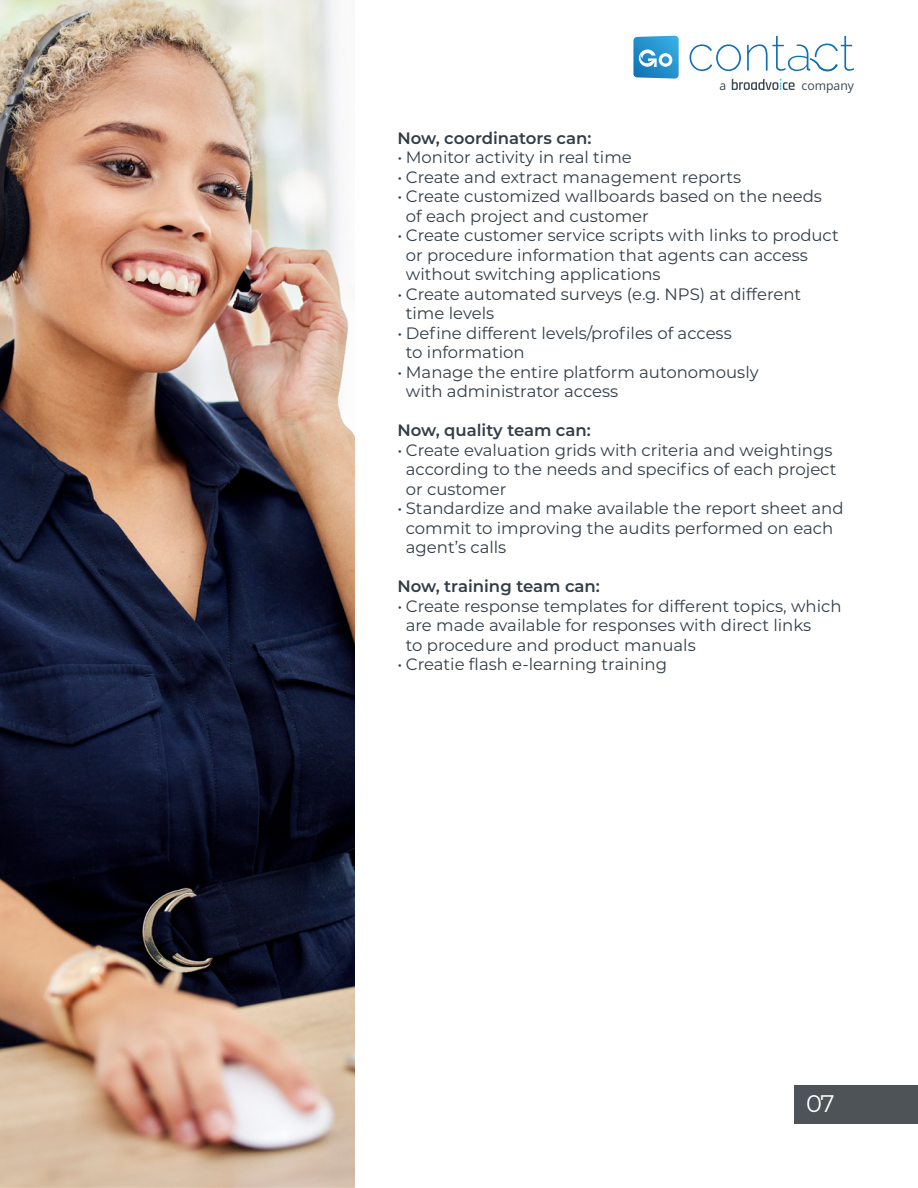
<style>
.page{position:relative;width:918px;height:1188px;background:#fff}
.page>*{position:absolute;margin:0;border:0;box-sizing:border-box;transform-origin:0 0}
.t1{font:24px "Montserrat";color:#fff}
.t2{font:16.5px/19.5px "Montserrat";color:#333d47}
.t3{font:600 16.5px "Montserrat";color:#333d47}
.t4{font:13.05px "Khula";color:#3b4752}
</style>
<div class="page">
<svg style="left:633px;top:36px;width:46px;height:43px;background:#4ca5d5"></svg>
<svg style="left:690px;top:36px;width:164px;height:35px"></svg>
<svg style="left:732px;top:79px;width:63px;height:11px"></svg>
<img style="left:0;top:0;width:355px;height:1188px">
<div style="left:795px;top:1086px;width:123px;height:38px;background:#4e5357"></div>
<p class="t4" style="left:719px;top:78px;width:8px">a</p>
<p class="t4" style="left:802px;top:78px;width:54px">company</p>
<p class="t3" style="left:397px;top:126px;width:196px">Now, coordinators can:</p>
<p class="t2" style="left:397px;top:147px;width:236px">• Monitor activity in real time</p>
<p class="t2" style="left:397px;top:166px;width:345px">• Create and extract management reports</p>
<p class="t2" style="left:406px;top:186px;width:418px;text-indent:-8px">• Create customized wallboards based on the needs of each project and customer</p>
<p class="t2" style="left:406px;top:225px;width:434px;text-indent:-8px">• Create customer service scripts with links to product or procedure information that agents can access without switching applications</p>
<p class="t2" style="left:406px;top:283px;width:397px;text-indent:-8px">• Create automated surveys (e.g. NPS) at different time levels</p>
<p class="t2" style="left:406px;top:322px;width:327px;text-indent:-8px">• Define different levels/profiles of access to information</p>
<p class="t2" style="left:406px;top:361px;width:354px;text-indent:-8px">• Manage the entire platform autonomously with administrator access</p>
<p class="t3" style="left:397px;top:419px;width:195px">Now, quality team can:</p>
<p class="t2" style="left:406px;top:439px;width:432px;text-indent:-8px">• Create evaluation grids with criteria and weightings according to the needs and specifics of each project or customer</p>
<p class="t2" style="left:406px;top:498px;width:439px;text-indent:-8px">• Standardize and make available the report sheet and commit to improving the audits performed on each agent’s calls</p>
<p class="t3" style="left:397px;top:575px;width:204px">Now, training team can:</p>
<p class="t2" style="left:406px;top:595px;width:437px;text-indent:-8px">• Create response templates for different topics, which are made available for responses with direct links<br>to procedure and product manuals</p>
<p class="t2" style="left:397px;top:654px;width:271px">• Creatie flash e-learning training</p>
<h1 class="t1" style="left:806px;top:1087px;width:30px">07</h1>
</div>
